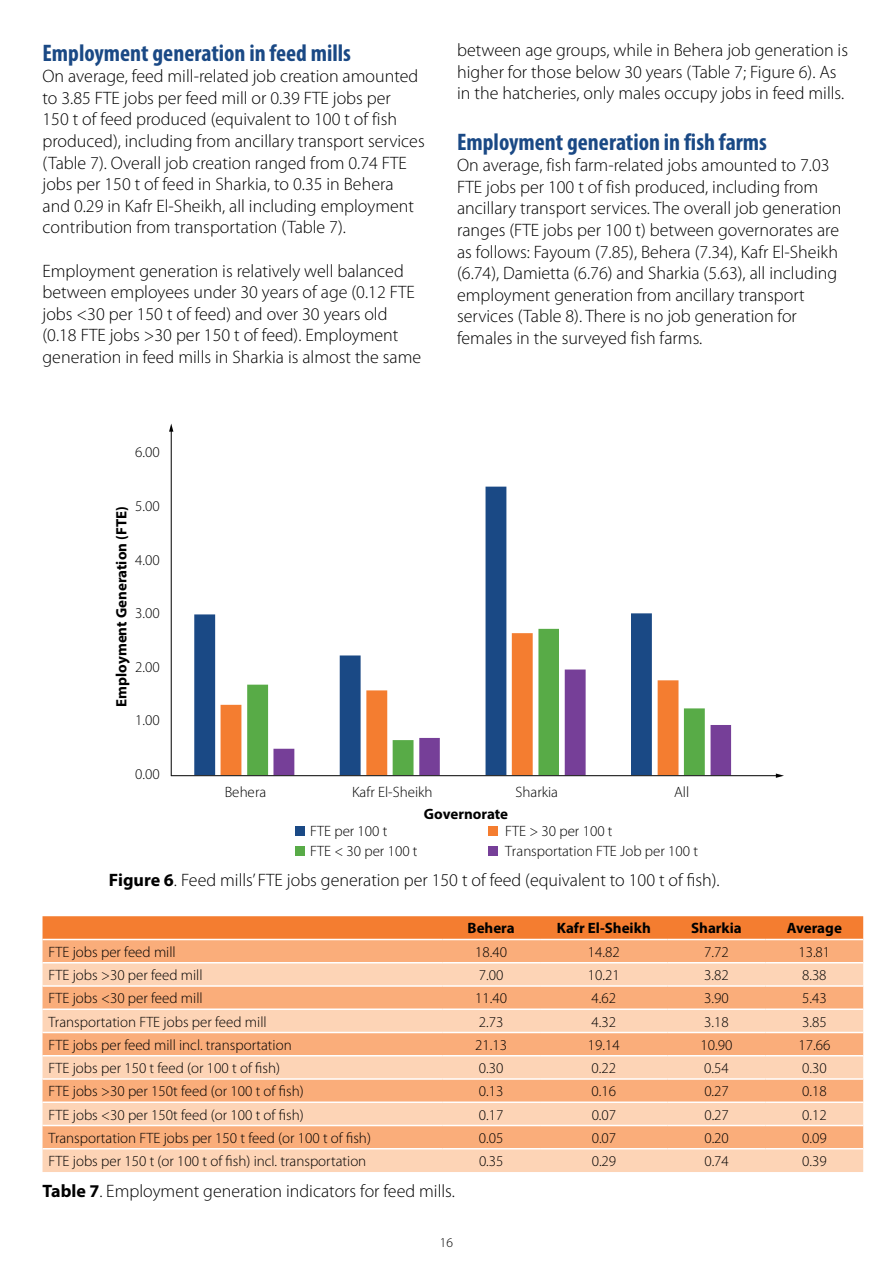
<style>
.page{position:relative;width:893px;height:1263px;background:#fff}
.page>*{position:absolute;margin:0;border:0;box-sizing:border-box;transform-origin:0 0}
.t1{font:700 condensed 24px "Myriad Pro";color:#1a4985}
.t2{font:300 18px/21.6px "Myriad Pro";color:#000}
.t3{font:300 15px "Myriad Pro";color:#000}
.t4{font:700 15px "Myriad Pro";color:#000}
.t5{font:300 13.5px "Myriad Pro";color:#000}
.s1{font-weight:700}
</style>
<div class="page">
<svg style="left:43px;top:916px;width:820px;height:23px;background:#f47f34"></svg>
<div style="left:43px;top:940px;width:820px;height:22px;background:#faad7a"></div>
<svg style="left:43px;top:963px;width:820px;height:209px;background:#fbc39c"></svg>
<hr style="left:43px;top:985px;width:399px;height:2px;background:#fff">
<hr style="left:442px;top:985px;width:98px;height:2px;background:#fff">
<hr style="left:540px;top:985px;width:128px;height:2px;background:#fff">
<hr style="left:668px;top:985px;width:97px;height:2px;background:#fff">
<hr style="left:765px;top:985px;width:98px;height:2px;background:#fff">
<hr style="left:43px;top:1008px;width:399px;height:2px;background:#fff">
<hr style="left:442px;top:1008px;width:98px;height:2px;background:#fff">
<hr style="left:540px;top:1008px;width:128px;height:2px;background:#fff">
<hr style="left:668px;top:1008px;width:97px;height:2px;background:#fff">
<hr style="left:765px;top:1008px;width:98px;height:2px;background:#fff">
<hr style="left:43px;top:1032px;width:399px;height:1px;background:#fff">
<hr style="left:442px;top:1032px;width:98px;height:1px;background:#fff">
<hr style="left:540px;top:1032px;width:128px;height:1px;background:#fff">
<hr style="left:668px;top:1032px;width:97px;height:1px;background:#fff">
<hr style="left:765px;top:1032px;width:98px;height:1px;background:#fff">
<hr style="left:43px;top:1055px;width:399px;height:1px;background:#fff">
<hr style="left:442px;top:1055px;width:98px;height:1px;background:#fff">
<hr style="left:540px;top:1055px;width:128px;height:1px;background:#fff">
<hr style="left:668px;top:1055px;width:97px;height:1px;background:#fff">
<hr style="left:765px;top:1055px;width:98px;height:1px;background:#fff">
<hr style="left:43px;top:1078px;width:399px;height:2px;background:#fff">
<hr style="left:442px;top:1078px;width:98px;height:2px;background:#fff">
<hr style="left:540px;top:1078px;width:128px;height:2px;background:#fff">
<hr style="left:668px;top:1078px;width:97px;height:2px;background:#fff">
<hr style="left:765px;top:1078px;width:98px;height:2px;background:#fff">
<hr style="left:43px;top:1101px;width:399px;height:2px;background:#fff">
<hr style="left:442px;top:1101px;width:98px;height:2px;background:#fff">
<hr style="left:540px;top:1101px;width:128px;height:2px;background:#fff">
<hr style="left:668px;top:1101px;width:97px;height:2px;background:#fff">
<hr style="left:765px;top:1101px;width:98px;height:2px;background:#fff">
<hr style="left:43px;top:1125px;width:399px;height:1px;background:#fff">
<hr style="left:442px;top:1125px;width:98px;height:1px;background:#fff">
<hr style="left:540px;top:1125px;width:128px;height:1px;background:#fff">
<hr style="left:668px;top:1125px;width:97px;height:1px;background:#fff">
<hr style="left:765px;top:1125px;width:98px;height:1px;background:#fff">
<hr style="left:43px;top:1148px;width:399px;height:1px;background:#fff">
<hr style="left:442px;top:1148px;width:98px;height:1px;background:#fff">
<hr style="left:540px;top:1148px;width:128px;height:1px;background:#fff">
<hr style="left:668px;top:1148px;width:97px;height:1px;background:#fff">
<hr style="left:765px;top:1148px;width:98px;height:1px;background:#fff">
<div style="left:295px;top:827px;width:9px;height:9px;background:#1a4985"></div>
<div style="left:489px;top:827px;width:9px;height:9px;background:#f47d30"></div>
<div style="left:295px;top:847px;width:9px;height:9px;background:#58ab47"></div>
<div style="left:489px;top:847px;width:9px;height:9px;background:#763f98"></div>
<svg style="left:194px;top:487px;width:458px;height:288px"></svg>
<svg style="left:221px;top:633px;width:26px;height:142px"></svg>
<svg style="left:247px;top:629px;width:405px;height:146px"></svg>
<svg style="left:273px;top:669px;width:458px;height:106px"></svg>
<hr style="left:171px;top:430px;width:1px;height:346px;background:#000">
<svg style="left:169px;top:423px;width:4px;height:9px"></svg>
<hr style="left:171px;top:775px;width:606px;height:1px;background:#000">
<svg style="left:776px;top:773px;width:8px;height:5px"></svg>
<h1 class="t1" style="left:43px;top:38px;width:310px">Employment generation in feed mills</h1>
<p class="t2" style="left:43px;top:66px;width:384px">On average, feed mill-related job creation amounted to 3.85 FTE jobs per feed mill or 0.39 FTE jobs per<br>150 t of feed produced (equivalent to 100 t of fish produced), including from ancillary transport services (Table 7). Overall job creation ranged from 0.74 FTE jobs per 150 t of feed in Sharkia, to 0.35 in Behera and 0.29 in Kafr El-Sheikh, all including employment contribution from transportation (Table 7).</p>
<p class="t2" style="left:43px;top:260px;width:380px">Employment generation is relatively well balanced between employees under 30 years of age (0.12 FTE jobs &lt;30 per 150 t of feed) and over 30 years old (0.18 FTE jobs &gt;30 per 150 t of feed). Employment generation in feed mills in Sharkia is almost the same</p>
<p class="t3" style="left:135px;top:444px;width:26px">6.00</p>
<p class="t3" style="left:135px;top:498px;width:26px">5.00</p>
<p class="t4" style="left:112px;top:707px;width:202px;rotate:-90deg">Employment Generation (FTE)</p>
<p class="t3" style="left:135px;top:551px;width:26px">4.00</p>
<p class="t3" style="left:135px;top:605px;width:26px">3.00</p>
<p class="t3" style="left:135px;top:658px;width:26px">2.00</p>
<p class="t3" style="left:135px;top:712px;width:26px">1.00</p>
<p class="t3" style="left:135px;top:765px;width:26px">0.00</p>
<p class="t2" style="left:457px;top:40px;width:392px">between age groups, while in Behera job generation is higher for those below 30 years (Table 7; Figure 6). As in the hatcheries, only males occupy jobs in feed mills.</p>
<h1 class="t1" style="left:457px;top:127px;width:311px">Employment generation in fish farms</h1>
<p class="t2" style="left:457px;top:155px;width:386px">On average, fish farm-related jobs amounted to 7.03<br>FTE jobs per 100 t of fish produced, including from ancillary transport services. The overall job generation ranges (FTE jobs per 100 t) between governorates are as follows: Fayoum (7.85), Behera (7.34), Kafr El-Sheikh (6.74), Damietta (6.76) and Sharkia (5.63), all including employment generation from ancillary transport services (Table 8). There is no job generation for females in the surveyed fish farms.</p>
<p class="t3" style="left:225px;top:783px;width:43px">Behera</p>
<p class="t3" style="left:352px;top:783px;width:82px">Kafr El-Sheikh</p>
<p class="t3" style="left:515px;top:783px;width:44px">Sharkia</p>
<p class="t3" style="left:674px;top:783px;width:17px">All</p>
<p class="t4" style="left:424px;top:804px;width:86px">Governorate</p>
<p class="t3" style="left:310px;top:823px;width:79px">FTE per 100 t</p>
<p class="t3" style="left:505px;top:823px;width:109px">FTE &gt; 30 per 100 t</p>
<p class="t3" style="left:310px;top:843px;width:109px">FTE &lt; 30 per 100 t</p>
<p class="t3" style="left:505px;top:843px;width:195px">Transportation FTE Job per 100 t</p>
<p class="t2" style="left:109px;top:870px;width:612px"><span class="s1">Figure 6</span>. Feed mills’ FTE jobs generation per 150 t of feed (equivalent to 100 t of fish).</p>
<p class="t4" style="left:467px;top:919px;width:49px">Behera</p>
<p class="t4" style="left:557px;top:919px;width:95px">Kafr El-Sheikh</p>
<p class="t4" style="left:691px;top:919px;width:52px">Sharkia</p>
<p class="t4" style="left:787px;top:919px;width:57px">Average</p>
<p class="t3" style="left:49px;top:943px;width:129px">FTE jobs per feed mill</p>
<p class="t3" style="left:475px;top:943px;width:33px">18.40</p>
<p class="t3" style="left:588px;top:943px;width:33px">14.82</p>
<p class="t3" style="left:704px;top:943px;width:26px">7.72</p>
<p class="t3" style="left:798px;top:943px;width:33px">13.81</p>
<p class="t3" style="left:49px;top:967px;width:156px">FTE jobs &gt;30 per feed mill</p>
<p class="t3" style="left:479px;top:967px;width:26px">7.00</p>
<p class="t3" style="left:588px;top:967px;width:33px">10.21</p>
<p class="t3" style="left:704px;top:967px;width:26px">3.82</p>
<p class="t3" style="left:802px;top:967px;width:26px">8.38</p>
<p class="t3" style="left:49px;top:990px;width:156px">FTE jobs &lt;30 per feed mill</p>
<p class="t3" style="left:475px;top:990px;width:33px">11.40</p>
<p class="t3" style="left:592px;top:990px;width:26px">4.62</p>
<p class="t3" style="left:704px;top:990px;width:26px">3.90</p>
<p class="t3" style="left:802px;top:990px;width:26px">5.43</p>
<p class="t3" style="left:49px;top:1013px;width:220px">Transportation FTE jobs per feed mill</p>
<p class="t3" style="left:479px;top:1013px;width:26px">2.73</p>
<p class="t3" style="left:592px;top:1013px;width:26px">4.32</p>
<p class="t3" style="left:704px;top:1013px;width:26px">3.18</p>
<p class="t3" style="left:802px;top:1013px;width:26px">3.85</p>
<p class="t3" style="left:49px;top:1036px;width:245px">FTE jobs per feed mill incl. transportation</p>
<p class="t3" style="left:475px;top:1036px;width:33px">21.13</p>
<p class="t3" style="left:588px;top:1036px;width:33px">19.14</p>
<p class="t3" style="left:701px;top:1036px;width:33px">10.90</p>
<p class="t3" style="left:798px;top:1036px;width:33px">17.66</p>
<p class="t3" style="left:49px;top:1060px;width:233px">FTE jobs per 150 t feed (or 100 t of fish)</p>
<p class="t3" style="left:479px;top:1060px;width:26px">0.30</p>
<p class="t3" style="left:592px;top:1060px;width:26px">0.22</p>
<p class="t3" style="left:704px;top:1060px;width:26px">0.54</p>
<p class="t3" style="left:802px;top:1060px;width:26px">0.30</p>
<p class="t3" style="left:49px;top:1083px;width:257px">FTE jobs &gt;30 per 150t feed (or 100 t of fish)</p>
<p class="t3" style="left:479px;top:1083px;width:26px">0.13</p>
<p class="t3" style="left:592px;top:1083px;width:26px">0.16</p>
<p class="t3" style="left:704px;top:1083px;width:26px">0.27</p>
<p class="t3" style="left:802px;top:1083px;width:26px">0.18</p>
<p class="t3" style="left:49px;top:1106px;width:257px">FTE jobs &lt;30 per 150t feed (or 100 t of fish)</p>
<p class="t3" style="left:479px;top:1106px;width:26px">0.17</p>
<p class="t3" style="left:592px;top:1106px;width:26px">0.07</p>
<p class="t3" style="left:704px;top:1106px;width:26px">0.27</p>
<p class="t3" style="left:802px;top:1106px;width:26px">0.12</p>
<p class="t3" style="left:49px;top:1129px;width:324px">Transportation FTE jobs per 150 t feed (or 100 t of fish)</p>
<p class="t3" style="left:479px;top:1129px;width:26px">0.05</p>
<p class="t3" style="left:592px;top:1129px;width:26px">0.07</p>
<p class="t3" style="left:704px;top:1129px;width:26px">0.20</p>
<p class="t3" style="left:802px;top:1129px;width:26px">0.09</p>
<p class="t3" style="left:49px;top:1153px;width:319px">FTE jobs per 150 t (or 100 t of fish) incl. transportation</p>
<p class="t3" style="left:479px;top:1153px;width:26px">0.35</p>
<p class="t3" style="left:592px;top:1153px;width:26px">0.29</p>
<p class="t3" style="left:704px;top:1153px;width:26px">0.74</p>
<p class="t3" style="left:802px;top:1153px;width:26px">0.39</p>
<p class="t2" style="left:43px;top:1180px;width:414px"><span class="s1">Table 7</span>. Employment generation indicators for feed mills.</p>
<p class="t5" style="left:440px;top:1235px;width:15px">16</p>
</div>
